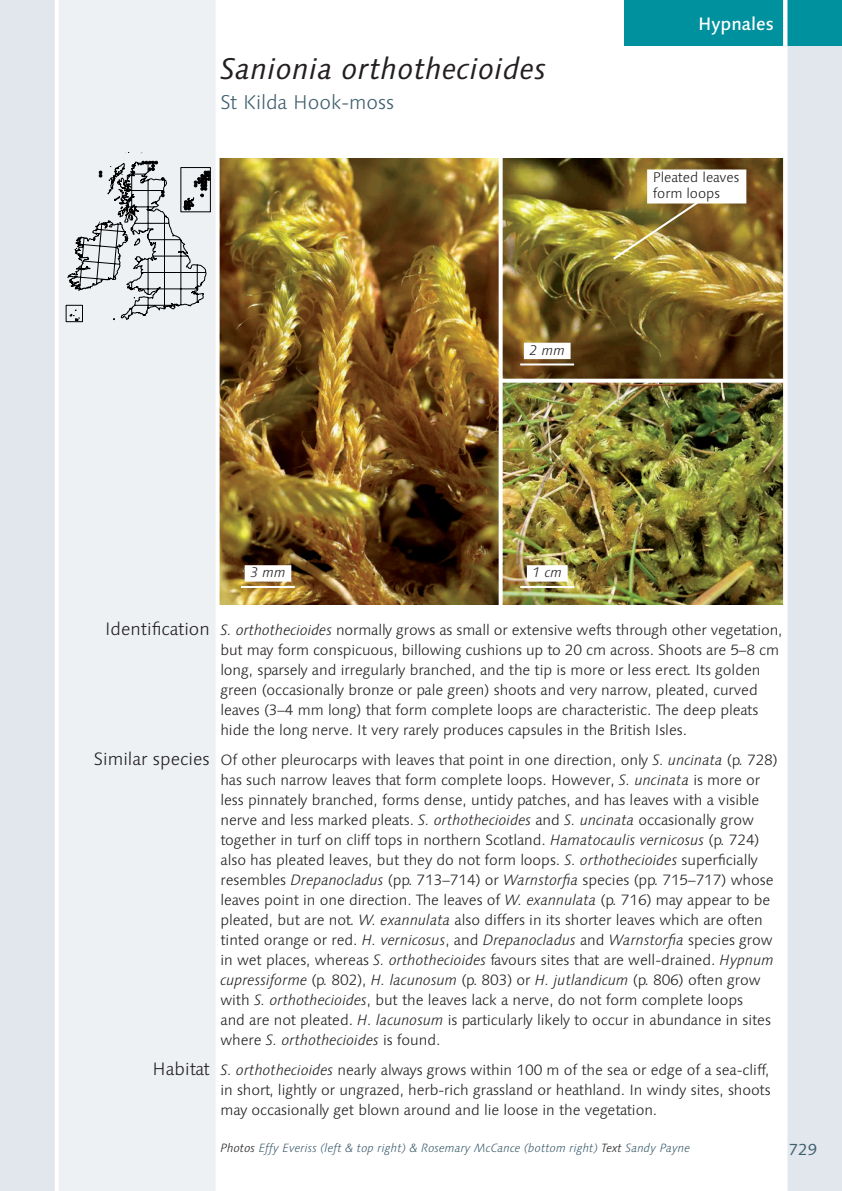
<style>
.page{position:relative;width:842px;height:1191px;background:#fff}
.page>*{position:absolute;margin:0;border:0;box-sizing:border-box;transform-origin:0 0}
.Title_1_Moss_Species{font:italic 30px "Linotype Syntax";letter-spacing:.01em;color:#231f20}
.Title_3_Moss_English{font:300 20px "Linotype Syntax";color:#3f5f6e}
.Text_Subheads_Right{font:300 18px "Linotype Syntax";color:#231f20}
.Title_4_Order_Name{font:500 18px "Linotype Syntax";color:#fff}
.t1{font:16px "Linotype Syntax";color:#3f5f6e}
.Text_Body{font:300 15px/20px "Linotype Syntax";letter-spacing:-.005em;color:#231f20}
.Photo_Annotation_Wit{font:300 14px/16px "Linotype Syntax";color:#231f20}
.Photo_Scale_Bar_With{font:italic 300 14px "Linotype Syntax";color:#231f20}
.Text_Credits{font:italic 300 12px "Linotype Syntax";color:#3f5f6e}
.s1{font-style:italic}
.s2{color:#231f20}
</style>
<div class="page">
<img style="left:220px;top:159px;width:279px;height:445px">
<img style="left:503px;top:159px;width:280px;height:445px">
<hr style="left:520px;top:586px;width:54px;height:2px;background:#fff">
<div style="left:527px;top:565px;width:41px;height:16px;background:#fff"></div>
<hr style="left:520px;top:363px;width:54px;height:2px;background:#fff">
<div style="left:524px;top:343px;width:47px;height:16px;background:#fff"></div>
<svg style="left:502px;top:158px;width:1px;height:447px"></svg>
<svg style="left:502px;top:379px;width:281px;height:4px"></svg>
<hr style="left:241px;top:586px;width:54px;height:2px;background:#fff">
<div style="left:245px;top:565px;width:46px;height:16px;background:#fff"></div>
<div style="left:647px;top:169px;width:99px;height:34px;background:#fff"></div>
<img style="left:611px;top:198px;width:92px;height:64px">
<div style="left:785px;top:0;width:57px;height:1191px;background:#e1e7ec"></div>
<div style="left:624px;top:0;width:218px;height:45px;background:#00919f"></div>
<div style="left:0;top:0;width:218px;height:1191px;background:#edf1f4"></div>
<svg style="left:66px;top:152px;width:144px;height:170px"></svg>
<div style="left:0;top:0;width:57px;height:1191px;background:#e1e7ec"></div>
<hr style="left:55px;top:0;width:4px;height:1191px;background:#fff">
<hr style="left:216px;top:0;width:4px;height:1191px;background:#fff">
<hr style="left:783px;top:0;width:4px;height:1191px;background:#fff">
<p class="Title_1_Moss_Species" style="left:220px;top:51px;width:327px">Sanionia orthothecioides</p>
<p class="Title_3_Moss_English" style="left:220px;top:90px;width:175px">St Kilda Hook-moss</p>
<p class="Photo_Scale_Bar_With" style="left:530px;top:342px;width:37px">2 mm</p>
<p class="Title_4_Order_Name" style="left:698px;top:13px;width:77px">Hypnales</p>
<p class="Photo_Annotation_Wit" style="left:653px;top:169px;width:88px">Pleated leaves form loops</p>
<p class="Photo_Scale_Bar_With" style="left:250px;top:564px;width:37px">3 mm</p>
<p class="Photo_Scale_Bar_With" style="left:532px;top:564px;width:31px">1 cm</p>
<p class="Text_Subheads_Right" style="left:105px;top:618px;width:106px">Identification</p>
<p class="Text_Subheads_Right" style="left:94px;top:748px;width:117px">Similar species</p>
<p class="Text_Subheads_Right" style="left:153px;top:1058px;width:59px">Habitat</p>
<p class="Text_Body" style="left:220px;top:620px;width:564px"><span class="s1">S. orthothecioides</span> normally grows as small or extensive wefts through other vegetation, but may form conspicuous, billowing cushions up to 20 cm across. Shoots are 5–8 cm long, sparsely and irregularly branched, and the tip is more or less erect. Its golden green (occasionally bronze or pale green) shoots and very narrow, pleated, curved leaves (3–4 mm long) that form complete loops are characteristic. The deep pleats hide the long nerve. It very rarely produces capsules in the British Isles.</p>
<p class="Text_Body" style="left:220px;top:750px;width:559px">Of other pleurocarps with leaves that point in one direction, only <span class="s1">S. uncinata</span> (p. 728) has such narrow leaves that form complete loops. However, <span class="s1">S. uncinata</span> is more or less pinnately branched, forms dense, untidy patches, and has leaves with a visible nerve and less marked pleats. <span class="s1">S. orthothecioides</span> and <span class="s1">S. uncinata</span> occasionally grow together in turf on cliff tops in northern Scotland. <span class="s1">Hamatocaulis vernicosus</span> (p. 724) also has pleated leaves, but they do not form loops. <span class="s1">S. orthothecioides</span> superficially resembles <span class="s1">Drepanocladus</span> (pp. 713–714) or <span class="s1">Warnstorfia</span> species (pp. 715–717) whose leaves point in one direction. The leaves of <span class="s1">W. exannulata</span> (p. 716) may appear to be pleated, but are not. <span class="s1">W. exannulata</span> also differs in its shorter leaves which are often tinted orange or red. <span class="s1">H. vernicosus</span>, and <span class="s1">Drepanocladus</span> and <span class="s1">Warnstorfia</span> species grow in wet places, whereas <span class="s1">S. orthothecioides</span> favours sites that are well-drained. <span class="s1">Hypnum cupressiforme</span> (p. 802), <span class="s1">H. lacunosum</span> (p. 803) or <span class="s1">H. jutlandicum</span> (p. 806) often grow with <span class="s1">S. orthothecioides</span>, but the leaves lack a nerve, do not form complete loops<br>and are not pleated. <span class="s1">H. lacunosum</span> is particularly likely to occur in abundance in sites where <span class="s1">S. orthothecioides</span> is found.</p>
<p class="Text_Body" style="left:220px;top:1060px;width:552px;text-align:justify"><span class="s1">S. orthothecioides</span> nearly always grows within 100 m of the sea or edge of a sea-cliff, in short, lightly or ungrazed, herb-rich grassland or heathland. In windy sites, shoots may occasionally get blown around and lie loose in the vegetation.</p>
<p class="Text_Credits" style="left:220px;top:1140px;width:471px"><span class="s2">Photos</span> Effy Everiss (left &amp; top right) &amp; Rosemary McCance (bottom right) <span class="s2">Text</span> Sandy Payne</p>
<p class="t1" style="left:789px;top:1139px;width:30px">729</p>
</div>
